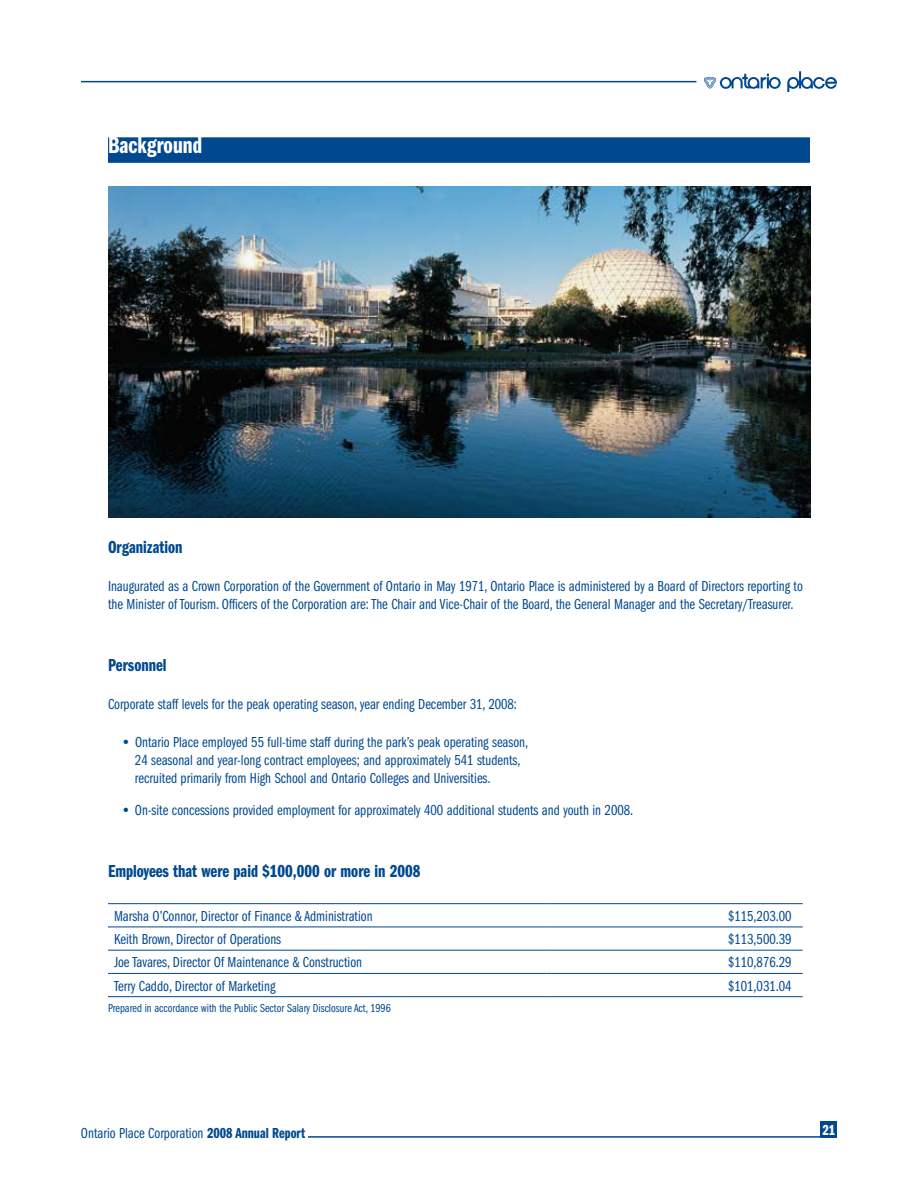
<style>
.page{position:relative;width:918px;height:1188px;background:#fff}
.page>*{position:absolute;margin:0;border:0;box-sizing:border-box;transform-origin:0 0}
.t1{font:24px "Franklin Gothic Demi Cmpr";color:#fff}
.t2{font:18px "Franklin Gothic Demi Cmpr";color:#004990}
.t3{font:15px/18px "Franklin Gothic Book Cmpr";color:#004990}
.t4{font:15px "Franklin Gothic Demi Cmpr";color:#fff}
.t5{font:12px "Franklin Gothic Book Cmpr";color:#004990}
.s1{font-family:"Franklin Gothic";font-weight:600}
.s2{font-family:"Franklin Gothic Demi Cmpr"}
</style>
<div class="page">
<hr style="left:308px;top:1136px;width:529px;height:2px;background:#004990">
<hr style="left:81px;top:81px;width:615px;height:1px;background:#004990">
<div style="left:821px;top:1121px;width:16px;height:17px;background:#004990"></div>
<svg style="left:704px;top:71px;width:133px;height:21px"></svg>
<div style="left:108px;top:137px;width:702px;height:26px;background:#004990"></div>
<hr style="left:108px;top:903px;width:438px;height:1px;background:#004990">
<hr style="left:546px;top:903px;width:257px;height:1px;background:#004990">
<hr style="left:108px;top:927px;width:438px;height:1px;background:#004990">
<hr style="left:546px;top:927px;width:257px;height:1px;background:#004990">
<hr style="left:108px;top:950px;width:438px;height:1px;background:#004990">
<hr style="left:546px;top:950px;width:257px;height:1px;background:#004990">
<hr style="left:108px;top:973px;width:438px;height:1px;background:#004990">
<hr style="left:546px;top:973px;width:257px;height:1px;background:#004990">
<hr style="left:108px;top:996px;width:438px;height:1px;background:#004990">
<hr style="left:546px;top:996px;width:257px;height:1px;background:#004990">
<img style="left:108px;top:187px;width:702px;height:330px">
<h1 class="t1" style="left:108px;top:132px;width:96px">Background</h1>
<p class="t2" style="left:108px;top:537px;width:76px">Organization</p>
<p class="t3" style="left:108px;top:577px;width:697px">Inaugurated as a Crown Corporation of the Government of Ontario in May 1971, Ontario Place is administered by a Board of Directors reporting to the Minister of Tourism. Officers of the Corporation are: The Chair and Vice-Chair of the Board, the General Manager and the Secretary/Treasurer.</p>
<p class="t2" style="left:108px;top:655px;width:60px">Personnel</p>
<p class="t3" style="left:108px;top:695px;width:410px">Corporate staff levels for the peak operating season, year ending December 31, 2008:</p>
<p class="t3" style="left:135px;top:734px;width:395px;text-indent:-13px"><span class="s1">•</span> Ontario Place employed 55 full-time staff during the park’s peak operating season,<br>24 seasonal and year-long contract employees; and approximately 541 students, recruited primarily from High School and Ontario Colleges and Universities.</p>
<p class="t3" style="left:121px;top:801px;width:513px"><span class="s1">•</span> On-site concessions provided employment for approximately 400 additional students and youth in 2008.</p>
<p class="t2" style="left:108px;top:861px;width:314px">Employees that were paid $100,000 or more in 2008</p>
<p class="t3" style="left:114px;top:907px;width:260px">Marsha O’Connor, Director of Finance &amp; Administration</p>
<p class="t3" style="left:728px;top:907px;width:65px">$115,203.00</p>
<p class="t3" style="left:114px;top:930px;width:169px">Keith Brown, Director of Operations</p>
<p class="t3" style="left:728px;top:930px;width:65px">$113,500.39</p>
<p class="t3" style="left:114px;top:954px;width:250px">Joe Tavares, Director Of Maintenance &amp; Construction</p>
<p class="t3" style="left:728px;top:954px;width:65px">$110,876.29</p>
<p class="t3" style="left:114px;top:977px;width:163px">Terry Caddo, Director of Marketing</p>
<p class="t3" style="left:728px;top:977px;width:65px">$101,031.04</p>
<p class="t5" style="left:108px;top:1002px;width:284px">Prepared in accordance with the Public Sector Salary Disclosure Act, 1996</p>
<p class="t3" style="left:81px;top:1124px;width:226px">Ontario Place Corporation <span class="s2">2008 Annual Report</span></p>
<p class="t4" style="left:823px;top:1121px;width:14px">21</p>
</div>
